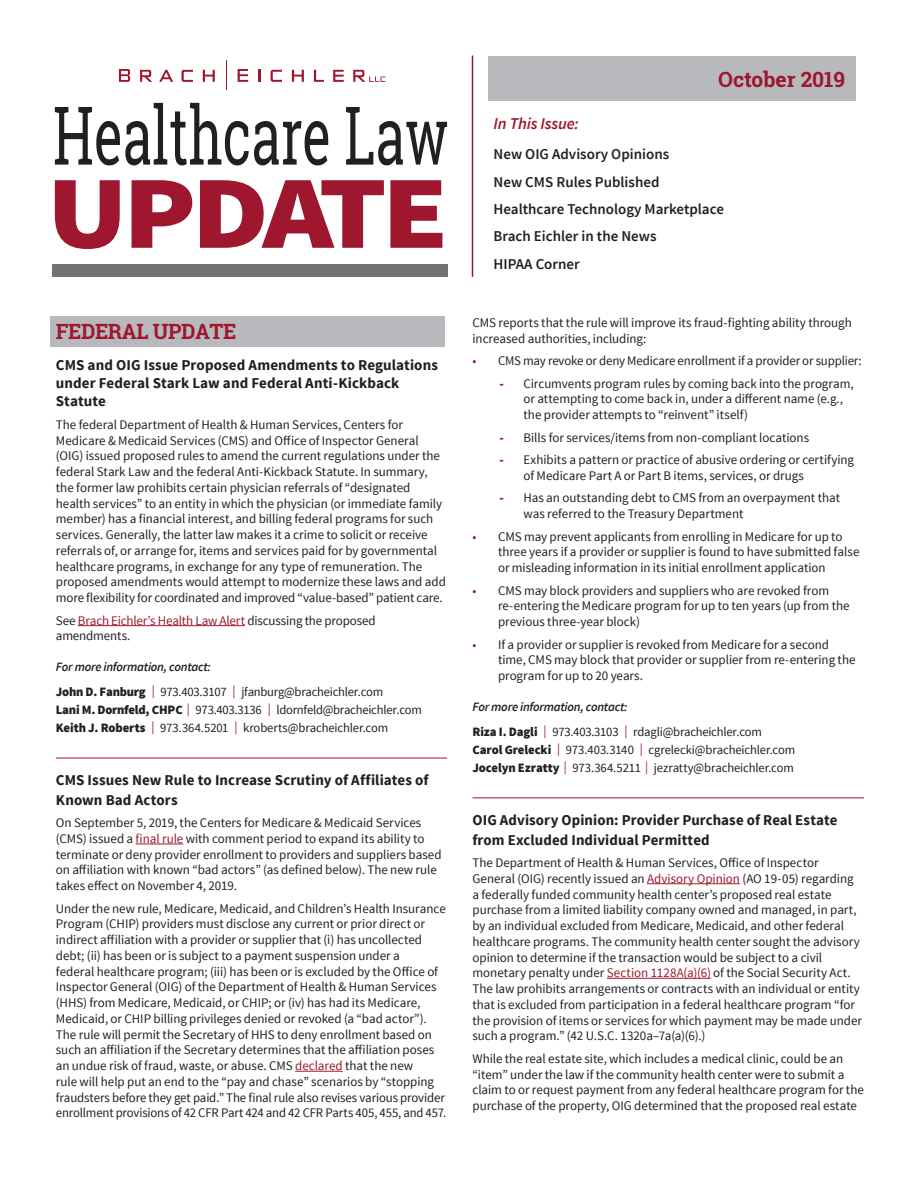
<style>
.page{position:relative;width:918px;height:1188px;background:#fff}
.page>*{position:absolute;margin:0;border:0;box-sizing:border-box;transform-origin:0 0}
.Head_Wine_17_19_Un{font:700 21px "Roboto Slab";letter-spacing:-.02em;color:#9f172e}
.Masthead_Date{font:700 21px "Roboto Slab";color:#9f172e}
.Masthead_In_This_I{font:italic 600 16.5px "Source Sans Pro";letter-spacing:-.01em;color:#9f172e}
.Subhead_Rule_Above{font:700 15px/19.5px "Source Sans Pro";letter-spacing:.005em;color:#231f20}
.Masthead_In_This_i{font:600 15px "Source Sans Pro";color:#231f20}
.Subhead_NO_Rule_Ab{font:700 15px/18px "Source Sans Pro";letter-spacing:.005em;color:#231f20}
.hyperlink{font:13.2px/15.8px "Source Sans Pro";color:#231f20}
.hyperlink-2{font:12.75px "Source Sans Pro";letter-spacing:-.02em;color:#231f20}
.Back_Page_Contacts{font:12.75px "Source Sans Pro";letter-spacing:-.01em;color:#231f20}
.FOR_MORE_INFORMATI{font:12.75px "Source Sans Pro";letter-spacing:-.02em;color:#231f20}
.FOR_MORE_INFORMATI-2{font:italic 600 12.75px "Source Sans Pro";letter-spacing:-.02em;color:#231f20}
.s1{color:#9f172e}
.s2{font-weight:900}
.s3{font-weight:900;color:#9f172e}
</style>
<div class="page">
<div style="left:488px;top:56px;width:368px;height:45px;background:#b8b9bc"></div>
<div style="left:51px;top:316px;width:394px;height:30px;background:#b8b9bc"></div>
<svg style="left:55px;top:103px;width:273px;height:62px"></svg>
<svg style="left:346px;top:107px;width:101px;height:58px"></svg>
<svg style="left:55px;top:180px;width:65px;height:69px"></svg>
<svg style="left:132px;top:180px;width:60px;height:68px"></svg>
<svg style="left:200px;top:180px;width:184px;height:68px"></svg>
<svg style="left:390px;top:180px;width:52px;height:68px"></svg>
<svg style="left:119px;top:69px;width:11px;height:13px"></svg>
<svg style="left:140px;top:70px;width:12px;height:12px"></svg>
<svg style="left:159px;top:70px;width:14px;height:12px"></svg>
<svg style="left:203px;top:70px;width:12px;height:12px"></svg>
<svg style="left:258px;top:70px;width:3px;height:12px"></svg>
<svg style="left:292px;top:70px;width:12px;height:12px"></svg>
<svg style="left:314px;top:70px;width:10px;height:12px"></svg>
<svg style="left:333px;top:70px;width:11px;height:12px"></svg>
<svg style="left:181px;top:70px;width:12px;height:12px"></svg>
<svg style="left:271px;top:70px;width:11px;height:12px"></svg>
<svg style="left:238px;top:69px;width:10px;height:13px"></svg>
<svg style="left:226px;top:61px;width:1px;height:29px"></svg>
<svg style="left:353px;top:70px;width:32px;height:12px"></svg>
<div style="left:52px;top:264px;width:396px;height:12px;background:#717275"></div>
<hr style="left:78px;top:625px;width:167px;height:1px;background:#9f172e">
<hr style="left:56px;top:758px;width:391px;height:1px;background:#9f172e">
<hr style="left:136px;top:844px;width:47px;height:1px;background:#9f172e">
<hr style="left:295px;top:1071px;width:48px;height:1px;background:#9f172e">
<hr style="left:472px;top:56px;width:1px;height:221px;background:#9f172e">
<hr style="left:472px;top:798px;width:392px;height:1px;background:#9f172e">
<hr style="left:647px;top:883px;width:93px;height:1px;background:#9f172e">
<hr style="left:607px;top:978px;width:104px;height:1px;background:#9f172e">
<p class="Head_Wine_17_19_Un" style="left:56px;top:317px;width:182px">FEDERAL UPDATE</p>
<p class="Subhead_NO_Rule_Ab" style="left:56px;top:357px;width:384px">CMS and OIG Issue Proposed Amendments to Regulations under Federal Stark Law and Federal Anti-Kickback<br>Statute</p>
<p class="hyperlink" style="left:56px;top:417px;width:392px">The federal Department of Health &amp; Human Services, Centers for Medicare &amp; Medicaid Services (CMS) and Office of Inspector General (OIG) issued proposed rules to amend the current regulations under the federal Stark Law and the federal Anti-Kickback Statute. In summary, the former law prohibits certain physician referrals of “designated health services” to an entity in which the physician (or immediate family member) has a financial interest, and billing federal programs for such services. Generally, the latter law makes it a crime to solicit or receive referrals of, or arrange for, items and services paid for by governmental healthcare programs, in exchange for any type of remuneration. The proposed amendments would attempt to modernize these laws and add more flexibility for coordinated and improved “value-based” patient care.</p>
<p class="hyperlink" style="left:56px;top:613px;width:321px">See <span class="s1">Brach Eichler’s Health Law Alert</span> discussing the proposed amendments.</p>
<p class="FOR_MORE_INFORMATI-2" style="left:56px;top:659px;width:156px">For more information, contact:</p>
<p class="FOR_MORE_INFORMATI" style="left:56px;top:684px;width:329px"><span class="s2">John D. Fanburg</span> <span class="s1">|</span> 973.403.3107 <span class="s1">|</span> jfanburg@bracheichler.com</p>
<p class="hyperlink-2" style="left:56px;top:702px;width:368px"><span class="s2">Lani M. Dornfeld, CHPC</span> <span class="s1">|</span> 973.403.3136 <span class="s1">|</span> ldornfeld@bracheichler.com</p>
<p class="Back_Page_Contacts" style="left:56px;top:720px;width:334px"><span class="s2">Keith J. Roberts</span> <span class="s1">|</span> 973.364.5201 <span class="s1">|</span> kroberts@bracheichler.com</p>
<p class="Subhead_Rule_Above" style="left:56px;top:771px;width:374px">CMS Issues New Rule to Increase Scrutiny of Affiliates of<br>Known Bad Actors</p>
<p class="hyperlink" style="left:56px;top:815px;width:387px">On September 5, 2019, the Centers for Medicare &amp; Medicaid Services (CMS) issued a <span class="s1">final rule</span> with comment period to expand its ability to terminate or deny provider enrollment to providers and suppliers based on affiliation with known “bad actors” (as defined below). The new rule takes effect on November 4, 2019.</p>
<p class="hyperlink" style="left:56px;top:901px;width:392px">Under the new rule, Medicare, Medicaid, and Children’s Health Insurance Program (CHIP) providers must disclose any current or prior direct or indirect affiliation with a provider or supplier that (i) has uncollected debt; (ii) has been or is subject to a payment suspension under a<br>federal healthcare program; (iii) has been or is excluded by the Office of Inspector General (OIG) of the Department of Health &amp; Human Services (HHS) from Medicare, Medicaid, or CHIP; or (iv) has had its Medicare, Medicaid, or CHIP billing privileges denied or revoked (a “bad actor”).<br>The rule will permit the Secretary of HHS to deny enrollment based on such an affiliation if the Secretary determines that the affiliation poses an undue risk of fraud, waste, or abuse. CMS <span class="s1">declared</span> that the new<br>rule will help put an end to the “pay and chase” scenarios by “stopping fraudsters before they get paid.” The final rule also revises various provider enrollment provisions of 42 CFR Part 424 and 42 CFR Parts 405, 455, and 457.</p>
<p class="Masthead_Date" style="left:718px;top:65px;width:129px">October 2019</p>
<p class="Masthead_In_This_I" style="left:494px;top:114px;width:87px">In This Issue:</p>
<p class="Masthead_In_This_i" style="left:494px;top:145px;width:177px">New OIG Advisory Opinions</p>
<p class="Masthead_In_This_i" style="left:494px;top:172px;width:167px">New CMS Rules Published</p>
<p class="Masthead_In_This_i" style="left:494px;top:200px;width:232px">Healthcare Technology Marketplace</p>
<p class="Masthead_In_This_i" style="left:494px;top:227px;width:165px">Brach Eichler in the News</p>
<p class="Masthead_In_This_i" style="left:494px;top:254px;width:88px">HIPAA Corner</p>
<p class="hyperlink" style="left:472px;top:315px;width:381px">CMS reports that the rule will improve its fraud-fighting ability through increased authorities, including:</p>
<p class="hyperlink" style="left:472px;top:353px;width:391px"><span class="s1">•</span> CMS may revoke or deny Medicare enrollment if a provider or supplier:</p>
<p class="hyperlink" style="left:524px;top:376px;width:332px;text-indent:-24px"><span class="s3">-</span> Circumvents program rules by coming back into the program, or attempting to come back in, under a different name (e.g., the provider attempts to “reinvent” itself)</p>
<p class="hyperlink" style="left:500px;top:430px;width:311px"><span class="s3">-</span> Bills for services/items from non-compliant locations</p>
<p class="hyperlink" style="left:524px;top:452px;width:332px;text-indent:-24px"><span class="s3">-</span> Exhibits a pattern or practice of abusive ordering or certifying of Medicare Part A or Part B items, services, or drugs</p>
<p class="hyperlink" style="left:524px;top:490px;width:318px;text-indent:-24px"><span class="s3">-</span> Has an outstanding debt to CMS from an overpayment that was referred to the Treasury Department</p>
<p class="hyperlink" style="left:498px;top:529px;width:363px;text-indent:-26px"><span class="s1">•</span> CMS may prevent applicants from enrolling in Medicare for up to three years if a provider or supplier is found to have submitted false or misleading information in its initial enrollment application</p>
<p class="hyperlink" style="left:498px;top:583px;width:353px;text-indent:-26px"><span class="s1">•</span> CMS may block providers and suppliers who are revoked from re-entering the Medicare program for up to ten years (up from the previous three-year block)</p>
<p class="hyperlink" style="left:498px;top:637px;width:359px;text-indent:-26px"><span class="s1">•</span> If a provider or supplier is revoked from Medicare for a second time, CMS may block that provider or supplier from re-entering the program for up to 20 years.</p>
<p class="FOR_MORE_INFORMATI-2" style="left:472px;top:699px;width:156px">For more information, contact:</p>
<p class="FOR_MORE_INFORMATI" style="left:472px;top:724px;width:291px"><span class="s2">Riza I. Dagli</span> <span class="s1">|</span> 973.403.3103 <span class="s1">|</span> rdagli@bracheichler.com</p>
<p class="Back_Page_Contacts" style="left:472px;top:742px;width:324px"><span class="s2">Carol Grelecki</span> <span class="s1">|</span> 973.403.3140 <span class="s1">|</span> cgrelecki@bracheichler.com</p>
<p class="hyperlink-2" style="left:472px;top:760px;width:323px"><span class="s2">Jocelyn Ezratty</span> <span class="s1">|</span> 973.364.5211 <span class="s1">|</span> jezratty@bracheichler.com</p>
<p class="Subhead_Rule_Above" style="left:472px;top:811px;width:367px">OIG Advisory Opinion: Provider Purchase of Real Estate from Excluded Individual Permitted</p>
<p class="hyperlink" style="left:472px;top:855px;width:391px">The Department of Health &amp; Human Services, Office of Inspector General (OIG) recently issued an <span class="s1">Advisory Opinion</span> (AO 19-05) regarding a federally funded community health center’s proposed real estate purchase from a limited liability company owned and managed, in part, by an individual excluded from Medicare, Medicaid, and other federal healthcare programs. The community health center sought the advisory opinion to determine if the transaction would be subject to a civil monetary penalty under <span class="s1">Section 1128A(a)(6)</span> of the Social Security Act.<br>The law prohibits arrangements or contracts with an individual or entity that is excluded from participation in a federal healthcare program “for the provision of items or services for which payment may be made under such a program.” (42 U.S.C. 1320a–7a(a)(6).)</p>
<p class="hyperlink" style="left:472px;top:1051px;width:393px">While the real estate site, which includes a medical clinic, could be an “item” under the law if the community health center were to submit a claim to or request payment from any federal healthcare program for the purchase of the property, OIG determined that the proposed real estate</p>
</div>
